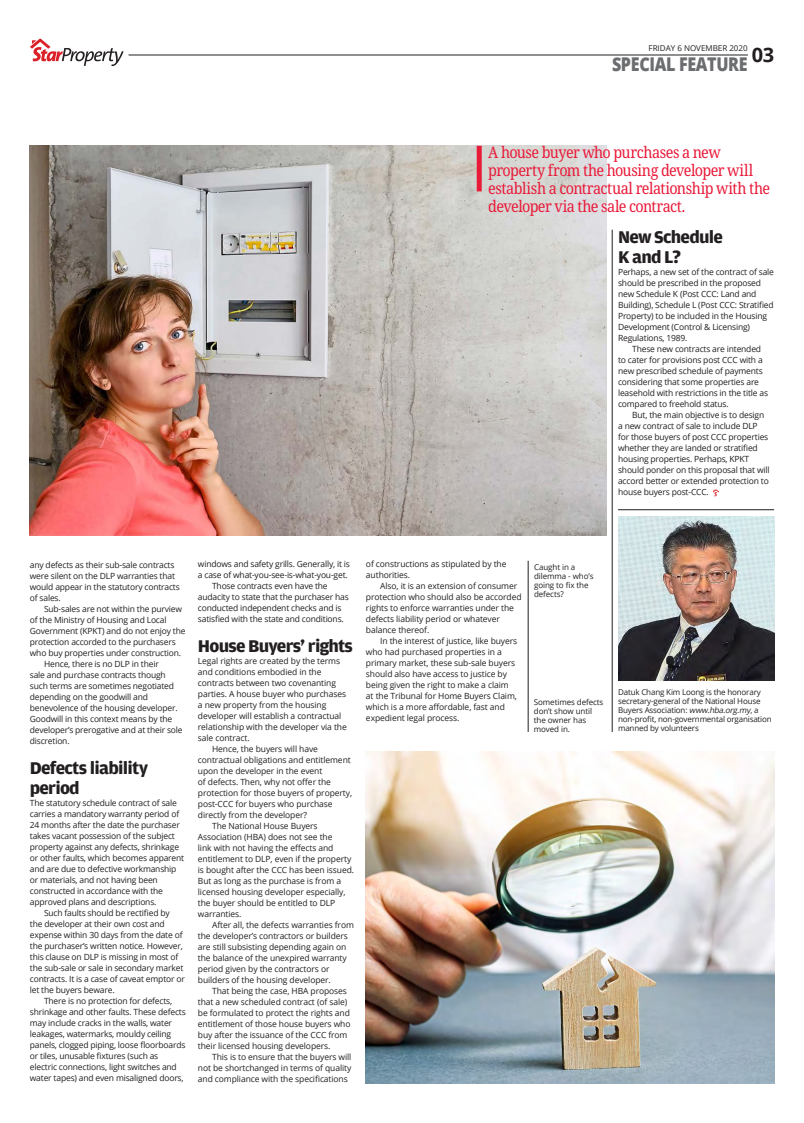
<style>
.page{position:relative;width:804px;height:1123px;background:#fff}
.page>*{position:absolute;margin:0;border:0;box-sizing:border-box;transform-origin:0 0}
.t1{font:700 20px "Open Sans";color:#231f20}
.t2{font:800 18.9px "Open Sans";letter-spacing:-.02em;color:#6c6d70;scale:.85 1}
.BT-10_5-Left-AdobeGa{font:700 18px/20px "Amplitude";letter-spacing:-.04em;color:#231f20;scale:1.05 1}
.TEXT_1{font:16px/18px "Droid Serif";letter-spacing:-.04em;color:#e91938;scale:.9 1}
.BT-10_5-Left-AdobeGa-2{font:8.5px/11px "Open Sans";letter-spacing:-.02em;color:#231f20}
.t3{font:8px/9px "Open Sans";letter-spacing:-.02em;color:#231f20}
.t4{font:8px "Open Sans";color:#231f20}
.s1{font-style:italic}
</style>
<div class="page">
<hr style="left:129px;top:55px;width:619px;height:1px;background:#231f20">
<svg style="left:30px;top:39px;width:94px;height:27px"></svg>
<img style="left:365px;top:751px;width:409px;height:332px">
<img style="left:30px;top:146px;width:576px;height:390px">
<svg style="left:712px;top:489px;width:7px;height:7px"></svg>
<img style="left:618px;top:516px;width:156px;height:164px">
<hr style="left:618px;top:509px;width:156px;height:1px;background:#231f20">
<hr style="left:528px;top:561px;width:1px;height:171px;background:#231f20">
<hr style="left:612px;top:230px;width:1px;height:502px;background:#231f20">
<div style="left:477px;top:146px;width:5px;height:45px;background:#e91938"></div>
<p class="t4" style="left:648px;top:42px;width:101px">FRIDAY 6 NOVEMBER 2020</p>
<p class="t1" style="left:751px;top:40px;width:24px">03</p>
<p class="t2" style="left:612px;top:50px;width:161px">SPECIAL FEATURE</p>
<p class="TEXT_1" style="left:488px;top:144px;width:315px">A house buyer who purchases a new property from the housing developer will establish a contractual relationship with the developer via the sale contract.</p>
<p class="BT-10_5-Left-AdobeGa" style="left:618px;top:227px;width:101px">New Schedule</p>
<p class="BT-10_5-Left-AdobeGa" style="left:618px;top:247px;width:61px">K and L?</p>
<p class="BT-10_5-Left-AdobeGa-2" style="left:618px;top:266px;width:157px">Perhaps, a new set of the contract of sale should be prescribed in the proposed new Schedule K (Post CCC: Land and Building), Schedule L (Post CCC: Stratified Property) to be included in the Housing Development (Control &amp; Licensing)<br>Regulations, 1989.</p>
<p class="BT-10_5-Left-AdobeGa-2" style="left:618px;top:343px;width:152px;text-indent:14px">These new contracts are intended to cater for provisions post CCC with a new prescribed schedule of payments considering that some properties are leasehold with restrictions in the title as compared to freehold status.</p>
<p class="BT-10_5-Left-AdobeGa-2" style="left:618px;top:409px;width:153px;text-indent:14px">But, the main objective is to design a new contract of sale to include DLP for those buyers of post CCC properties whether they are landed or stratified housing properties. Perhaps, KPKT should ponder on this proposal that will accord better or extended protection to house buyers post-CCC.</p>
<p class="BT-10_5-Left-AdobeGa-2" style="left:30px;top:559px;width:151px">any defects as their sub-sale contracts were silent on the DLP warranties that would appear in the statutory contracts of sales.</p>
<p class="BT-10_5-Left-AdobeGa-2" style="left:30px;top:603px;width:157px;text-indent:14px">Sub-sales are not within the purview of the Ministry of Housing and Local Government (KPKT) and do not enjoy the protection accorded to the purchasers who buy properties under construction.</p>
<p class="BT-10_5-Left-AdobeGa-2" style="left:30px;top:658px;width:154px;text-indent:14px">Hence, there is no DLP in their<br>sale and purchase contracts though such terms are sometimes negotiated depending on the goodwill and benevolence of the housing developer.<br>Goodwill in this context means by the developer’s prerogative and at their sole discretion.</p>
<p class="BT-10_5-Left-AdobeGa" style="left:30px;top:758px;width:114px">Defects liability period</p>
<p class="BT-10_5-Left-AdobeGa-2" style="left:30px;top:797px;width:156px">The statutory schedule contract of sale carries a mandatory warranty period of 24 months after the date the purchaser takes vacant possession of the subject property against any defects, shrinkage or other faults, which becomes apparent and are due to defective workmanship or materials, and not having been constructed in accordance with the approved plans and descriptions.</p>
<p class="BT-10_5-Left-AdobeGa-2" style="left:30px;top:907px;width:157px;text-indent:14px">Such faults should be rectified by<br>the developer at their own cost and expense within 30 days from the date of the purchaser’s written notice. However, this clause on DLP is missing in most of the sub-sale or sale in secondary market contracts. It is a case of caveat emptor or let the buyers beware.</p>
<p class="BT-10_5-Left-AdobeGa-2" style="left:30px;top:995px;width:157px;text-indent:14px">There is no protection for defects, shrinkage and other faults. These defects may include cracks in the walls, water leakages, watermarks, mouldy ceiling panels, clogged piping, loose floorboards or tiles, unusable fixtures (such as electric connections, light switches and water tapes) and even misaligned doors,</p>
<p class="BT-10_5-Left-AdobeGa-2" style="left:198px;top:558px;width:154px">windows and safety grills. Generally, it is a case of what-you-see-is-what-you-get.</p>
<p class="BT-10_5-Left-AdobeGa-2" style="left:198px;top:580px;width:152px;text-indent:14px">Those contracts even have the audacity to state that the purchaser has conducted independent checks and is satisfied with the state and conditions.</p>
<p class="BT-10_5-Left-AdobeGa" style="left:198px;top:636px;width:149px">House Buyers’ rights</p>
<p class="BT-10_5-Left-AdobeGa-2" style="left:198px;top:655px;width:150px">Legal rights are created by the terms and conditions embodied in the contracts between two covenanting parties. A house buyer who purchases a new property from the housing developer will establish a contractual relationship with the developer via the sale contract.</p>
<p class="BT-10_5-Left-AdobeGa-2" style="left:198px;top:743px;width:156px;text-indent:14px">Hence, the buyers will have contractual obligations and entitlement upon the developer in the event<br>of defects. Then, why not offer the protection for those buyers of property, post-CCC for buyers who purchase directly from the developer?</p>
<p class="BT-10_5-Left-AdobeGa-2" style="left:198px;top:820px;width:158px;text-indent:14px">The National House Buyers Association (HBA) does not see the<br>link with not having the effects and entitlement to DLP, even if the property is bought after the CCC has been issued.<br>But as long as the purchase is from a licensed housing developer especially, the buyer should be entitled to DLP warranties.</p>
<p class="BT-10_5-Left-AdobeGa-2" style="left:198px;top:919px;width:157px;text-indent:14px">After all, the defects warranties from the developer’s contractors or builders are still subsisting depending again on the balance of the unexpired warranty period given by the contractors or builders of the housing developer.</p>
<p class="BT-10_5-Left-AdobeGa-2" style="left:198px;top:985px;width:154px;text-indent:14px">That being the case, HBA proposes that a new scheduled contract (of sale) be formulated to protect the rights and entitlement of those house buyers who buy after the issuance of the CCC from their licensed housing developers.</p>
<p class="BT-10_5-Left-AdobeGa-2" style="left:198px;top:1051px;width:155px;text-align:justify;text-indent:14px">This is to ensure that the buyers will not be shortchanged in terms of quality and compliance with the specifications</p>
<p class="BT-10_5-Left-AdobeGa-2" style="left:366px;top:558px;width:142px">of constructions as stipulated by the authorities.</p>
<p class="BT-10_5-Left-AdobeGa-2" style="left:366px;top:580px;width:157px;text-indent:14px">Also, it is an extension of consumer protection who should also be accorded rights to enforce warranties under the defects liability period or whatever balance thereof.</p>
<p class="BT-10_5-Left-AdobeGa-2" style="left:366px;top:635px;width:153px;text-indent:14px">In the interest of justice, like buyers who had purchased properties in a primary market, these sub-sale buyers should also have access to justice by being given the right to make a claim at the Tribunal for Home Buyers Claim, which is a more affordable, fast and expedient legal process.</p>
<p class="t3" style="left:534px;top:563px;width:61px">Caught in a dilemma - who’s going to fix the defects?</p>
<p class="t3" style="left:534px;top:697px;width:71px">Sometimes defects don’t show until the owner has moved in.</p>
<p class="t3" style="left:618px;top:687px;width:155px">Datuk Chang Kim Loong is the honorary secretary-general of the National House Buyers Association: <span class="s1">www.hba.org.my</span>, a non-profit, non-governmental organisation manned by volunteers</p>
</div>
